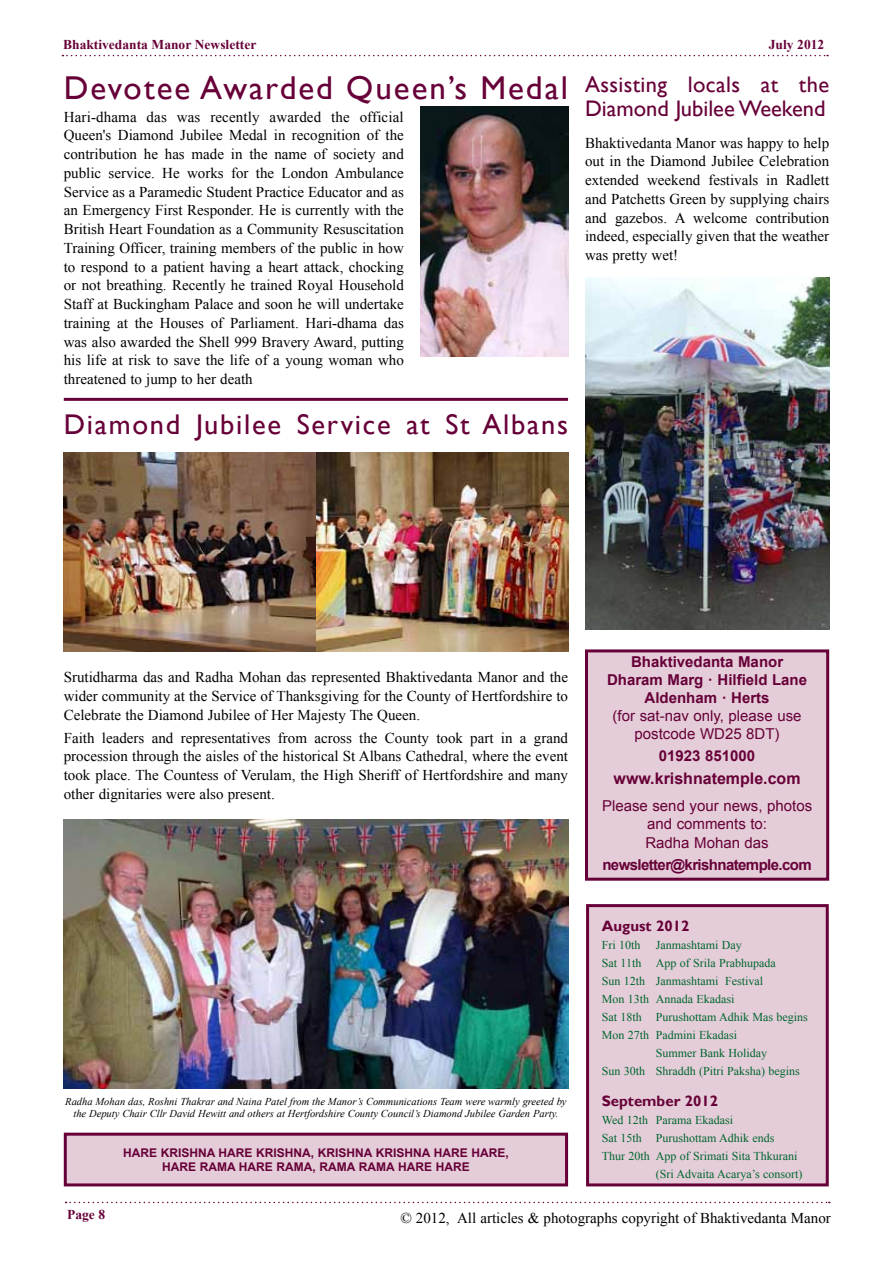
<style>
.page{position:relative;width:893px;height:1263px;background:#fff}
.page>*{position:absolute;margin:0;border:0;box-sizing:border-box;transform-origin:0 0}
.t1{font:33px "Gill Sans";letter-spacing:.06em;color:#670038}
.t2{font:28.5px "Gill Sans";letter-spacing:.06em;color:#670038}
.t3{font:22.5px/24px "Gill Sans";color:#670038}
.t4{font:700 16.05px "Arial";color:#670038}
.t5{font:15px/18.8px "Times New Roman";color:#000;text-align:justify}
.t6{font:15px/18.6px "Arial";color:#670038;text-align:center}
.t7{font:700 15px/18px "Arial";color:#670038;text-align:center}
.t8{font:700 15px "Arial";letter-spacing:-.04em;color:#670038}
.t9{font:700 15px "Gill Sans";color:#670038}
.t10{font:700 13.5px "Times New Roman";color:#670038}
.t11{font:12px "Times New Roman";color:#00652e}
.t12{font:700 12px/14.4px "Arial";color:#670038;text-align:center}
.t13{font:italic 10.5px/12px "Times New Roman";color:#000;text-align:center}
</style>
<div class="page">
<svg style="left:66px;top:1202px;width:764px;height:1px"></svg>
<svg style="left:62px;top:55px;width:766px;height:1px"></svg>
<div style="left:588px;top:905px;width:239px;height:280px;background:#e4cdd8"></div>
<div style="left:586px;top:904px;width:243px;height:282px;border:3px solid #670038"></div>
<div style="left:586px;top:651px;width:242px;height:228px;background:#e4cdd8"></div>
<div style="left:585px;top:649px;width:244px;height:232px;border:3px solid #670038"></div>
<hr style="left:64px;top:398px;width:504px;height:3px;background:#670038">
<img style="left:421px;top:107px;width:147px;height:249px">
<img style="left:64px;top:453px;width:504px;height:198px">
<img style="left:64px;top:819px;width:504px;height:269px">
<img style="left:585px;top:277px;width:244px;height:353px">
<div style="left:65px;top:1134px;width:502px;height:51px;background:#e4cdd8"></div>
<div style="left:64px;top:1133px;width:504px;height:53px;border:3px solid #670038"></div>
<p class="t10" style="left:63px;top:35px;width:195px">Bhaktivedanta Manor Newsletter</p>
<p class="t10" style="left:769px;top:35px;width:57px">July 2012</p>
<h1 class="t1" style="left:64px;top:68px;width:506px">Devotee Awarded Queen’s Medal</h1>
<p class="t5" style="left:64px;top:107px;width:342px">Hari-dhama das was recently awarded the official Queen's Diamond Jubilee Medal in recognition of the contribution he has made in the name of society and public service. He works for the London Ambulance Service as a Paramedic Student Practice Educator and as an Emergency First Responder. He is currently with the British Heart Foundation as a Community Resuscitation Training Officer, training members of the public in how to respond to a patient having a heart attack, chocking or not breathing. Recently he trained Royal Household Staff at Buckingham Palace and soon he will undertake training at the Houses of Parliament. Hari-dhama das was also awarded the Shell 999 Bravery Award, putting his life at risk to save the life of a young woman who threatened to jump to her death</p>
<h2 class="t2" style="left:64px;top:408px;width:506px">Diamond Jubilee Service at St Albans</h2>
<h3 class="t3" style="left:585px;top:73px;width:246px">Assisting locals at the<br>Diamond Jubilee Weekend</h3>
<p class="t5" style="left:585px;top:133px;width:246px">Bhaktivedanta Manor was happy to help out in the Diamond Jubilee Celebration extended weekend festivals in Radlett and Patchetts Green by supplying chairs and gazebos. A welcome contribution indeed, especially given that the weather was pretty wet!</p>
<p class="t5" style="left:64px;top:667px;width:506px">Srutidharma das and Radha Mohan das represented Bhaktivedanta Manor and the wider community at the Service of Thanksgiving for the County of Hertfordshire to Celebrate the Diamond Jubilee of Her Majesty The Queen.</p>
<p class="t5" style="left:64px;top:728px;width:506px">Faith leaders and representatives from across the County took part in a grand procession through the aisles of the historical St Albans Cathedral, where the event took place. The Countess of Verulam, the High Sheriff of Hertfordshire and many other dignitaries were also present.</p>
<p class="t7" style="left:607px;top:653px;width:202px">Bhaktivedanta Manor<br>Dharam Marg · Hilfield Lane<br>Aldenham · Herts</p>
<p class="t6" style="left:613px;top:706px;width:190px;line-height:18px">(for sat-nav only, please use postcode WD25 8DT)</p>
<p class="t7" style="left:659px;top:747px;width:98px">01923 851000</p>
<p class="t4" style="left:614px;top:768px;width:189px">www.krishnatemple.com</p>
<p class="t6" style="left:602px;top:796px;width:212px">Please send your news, photos and comments to:<br>Radha Mohan das</p>
<p class="t8" style="left:602px;top:855px;width:211px">newsletter@krishnatemple.com</p>
<p class="t9" style="left:602px;top:917px;width:89px">August 2012</p>
<p class="t11" style="left:602px;top:937px;width:40px">Fri 10th</p>
<p class="t11" style="left:656px;top:937px;width:87px">Janmashtami Day</p>
<p class="t11" style="left:602px;top:955px;width:175px">Sat 11th App of Srila Prabhupada</p>
<p class="t11" style="left:602px;top:973px;width:163px">Sun 12th Janmashtami Festival</p>
<p class="t11" style="left:602px;top:991px;width:134px">Mon 13th Annada Ekadasi</p>
<p class="t11" style="left:602px;top:1009px;width:207px">Sat 18th Purushottam Adhik Mas begins</p>
<p class="t11" style="left:602px;top:1027px;width:137px">Mon 27th Padmini Ekadasi</p>
<p class="t11" style="left:656px;top:1045px;width:113px">Summer Bank Holiday</p>
<p class="t11" style="left:602px;top:1063px;width:199px">Sun 30th Shraddh (Pitri Paksha) begins</p>
<p class="t9" style="left:602px;top:1092px;width:118px">September 2012</p>
<p class="t11" style="left:602px;top:1112px;width:133px">Wed 12th Parama Ekadasi</p>
<p class="t11" style="left:602px;top:1130px;width:174px">Sat 15th Purushottam Adhik ends</p>
<p class="t11" style="left:602px;top:1148px;width:197px">Thur 20th App of Srimati Sita Thkurani</p>
<p class="t11" style="left:656px;top:1166px;width:148px">(Sri Advaita Acarya’s consort)</p>
<p class="t5" style="left:400px;top:1208px;width:432px">© 2012, All articles &amp; photographs copyright of Bhaktivedanta Manor</p>
<p class="t13" style="left:65px;top:1096px;width:503px">Radha Mohan das, Roshni Thakrar and Naina Patel from the Manor’s Communications Team were warmly greeted by the Deputy Chair Cllr David Hewitt and others at Hertfordshire County Council’s Diamond Jubilee Garden Party.</p>
<p class="t12" style="left:123px;top:1146px;width:387px">HARE KRISHNA HARE KRISHNA, KRISHNA KRISHNA HARE HARE,<br>HARE RAMA HARE RAMA, RAMA RAMA HARE HARE</p>
<p class="t10" style="left:67px;top:1205px;width:40px">Page 8</p>
</div>
